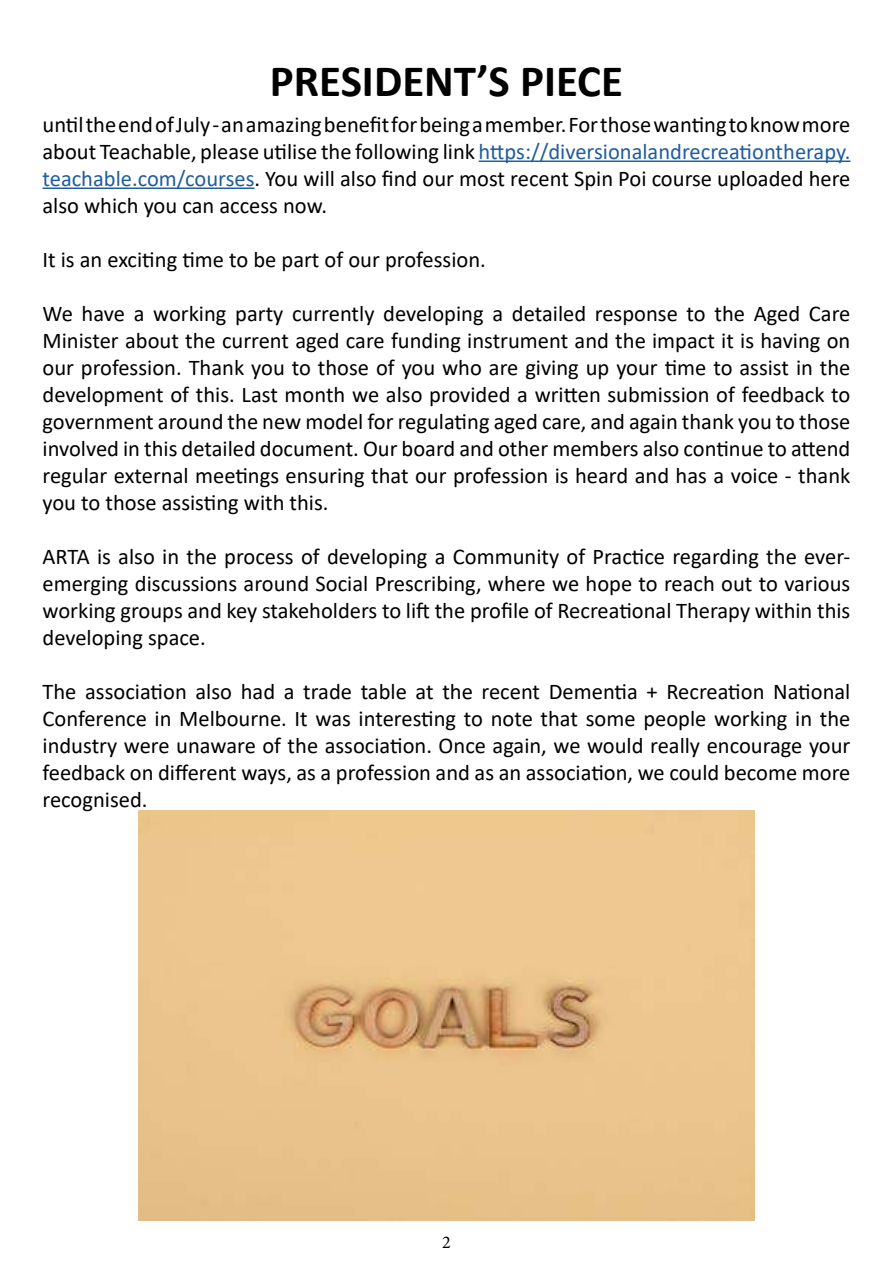
<style>
.page{position:relative;width:893px;height:1263px;background:#fff}
.page>*{position:absolute;margin:0;border:0;box-sizing:border-box;transform-origin:0 0}
.t1{font:700 45px "Calibri";color:#000}
.t2{font:22.5px/27px "Calibri";color:#000;text-align:justify}
.t3{font:18px "Minion Pro";color:#000}
.s1{color:#205d9e}
</style>
<div class="page">
<hr style="left:479px;top:160px;width:371px;height:2px;background:#205d9e">
<hr style="left:43px;top:187px;width:211px;height:2px;background:#205d9e">
<img style="left:139px;top:810px;width:615px;height:410px">
<h1 class="t1" style="left:270px;top:65px;width:355px">PRESIDENT’S PIECE</h1>
<p class="t2" style="left:43px;top:110px;width:809px">un琀椀l the end of July - an amazing bene昀椀t for being a member. For those wan琀椀ng to know more about Teachable, please u琀椀lise the following link <span class="s1">h琀琀ps://diversionalandrecrea琀椀ontherapy. teachable.com/courses</span>. You will also 昀椀nd our most recent Spin Poi course uploaded here also which you can access now.</p>
<p class="t2" style="left:43px;top:245px;width:445px">It is an exci琀椀ng 琀椀me to be part of our profession.</p>
<p class="t2" style="left:43px;top:299px;width:809px">We have a working party currently developing a detailed response to the Aged Care Minister about the current aged care funding instrument and the impact it is having on our profession. Thank you to those of you who are giving up your 琀椀me to assist in the development of this. Last month we also provided a wri琀琀en submission of feedback to government around the new model for regula琀椀ng aged care, and again thank you to those involved in this detailed document. Our board and other members also con琀椀nue to a琀琀end regular external mee琀椀ngs ensuring that our profession is heard and has a voice - thank you to those assis琀椀ng with this.</p>
<p class="t2" style="left:43px;top:542px;width:809px">ARTA is also in the process of developing a Community of Prac琀椀ce regarding the ever&shy;emerging discussions around Social Prescribing, where we hope to reach out to various working groups and key stakeholders to li昀琀 the pro昀椀le of Recrea琀椀onal Therapy within this developing space.</p>
<p class="t2" style="left:43px;top:677px;width:809px">The associa琀椀on also had a trade table at the recent Demen琀椀a + Recrea琀椀on Na琀椀onal Conference in Melbourne. It was interes琀椀ng to note that some people working in the industry were unaware of the associa琀椀on. Once again, we would really encourage your feedback on di昀昀erent ways, as a profession and as an associa琀椀on, we could become more recognised.</p>
<p class="t3" style="left:442px;top:1235px;width:10px">2</p>
</div>
